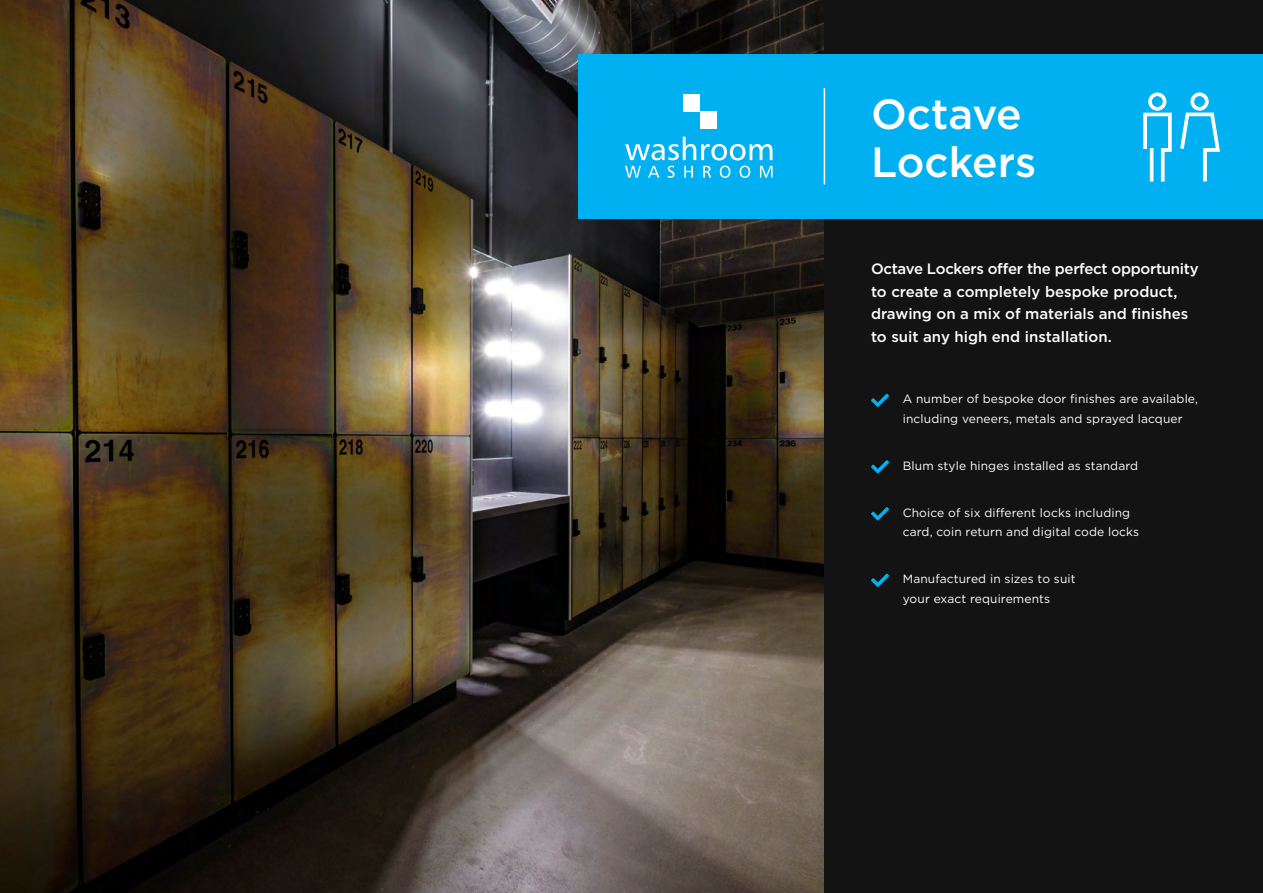
<style>
.page{position:relative;width:1263px;height:893px;background:#131313}
.page>*{position:absolute;margin:0;border:0;box-sizing:border-box;transform-origin:0 0}
.t1{font:500 42.3px/47.7px "Gotham";color:#fff}
.t2{font:500 15px/22.5px "Gotham";color:#fff}
.t3{font:12px/19.5px "Gotham";letter-spacing:.01em;color:#fff}
</style>
<div class="page">
<img style="left:0;top:0;width:824px;height:893px">
<div style="left:579px;top:54px;width:684px;height:164px;background:#00b0f0"></div>
<svg style="left:625px;top:137px;width:147px;height:41px"></svg>
<div style="left:700px;top:112px;width:17px;height:17px;background:#fff"></div>
<div style="left:683px;top:95px;width:17px;height:17px;background:#fff"></div>
<hr style="left:824px;top:88px;width:1px;height:96px;background:#fff">
<svg style="left:1143px;top:93px;width:28px;height:88px"></svg>
<div style="left:1150px;top:148px;width:3px;height:33px;background:#fff;border:1px solid #fff"></div>
<svg style="left:1180px;top:93px;width:40px;height:88px"></svg>
<svg style="left:871px;top:394px;width:18px;height:13px"></svg>
<svg style="left:871px;top:460px;width:18px;height:14px"></svg>
<svg style="left:871px;top:507px;width:18px;height:14px"></svg>
<svg style="left:871px;top:574px;width:18px;height:13px"></svg>
<h1 class="t1" style="left:871px;top:90px;width:167px">Octave<br>Lockers</h1>
<p class="t2" style="left:871px;top:257px;width:329px">Octave Lockers offer the perfect opportunity to create a completely bespoke product, drawing on a mix of materials and finishes to suit any high end installation.</p>
<p class="t3" style="left:903px;top:389px;width:297px">A number of bespoke door finishes are available, including veneers, metals and sprayed lacquer</p>
<p class="t3" style="left:903px;top:455px;width:237px">Blum style hinges installed as standard</p>
<p class="t3" style="left:903px;top:502px;width:238px">Choice of six different locks including card, coin return and digital code locks</p>
<p class="t3" style="left:903px;top:569px;width:174px">Manufactured in sizes to suit your exact requirements</p>
</div>
